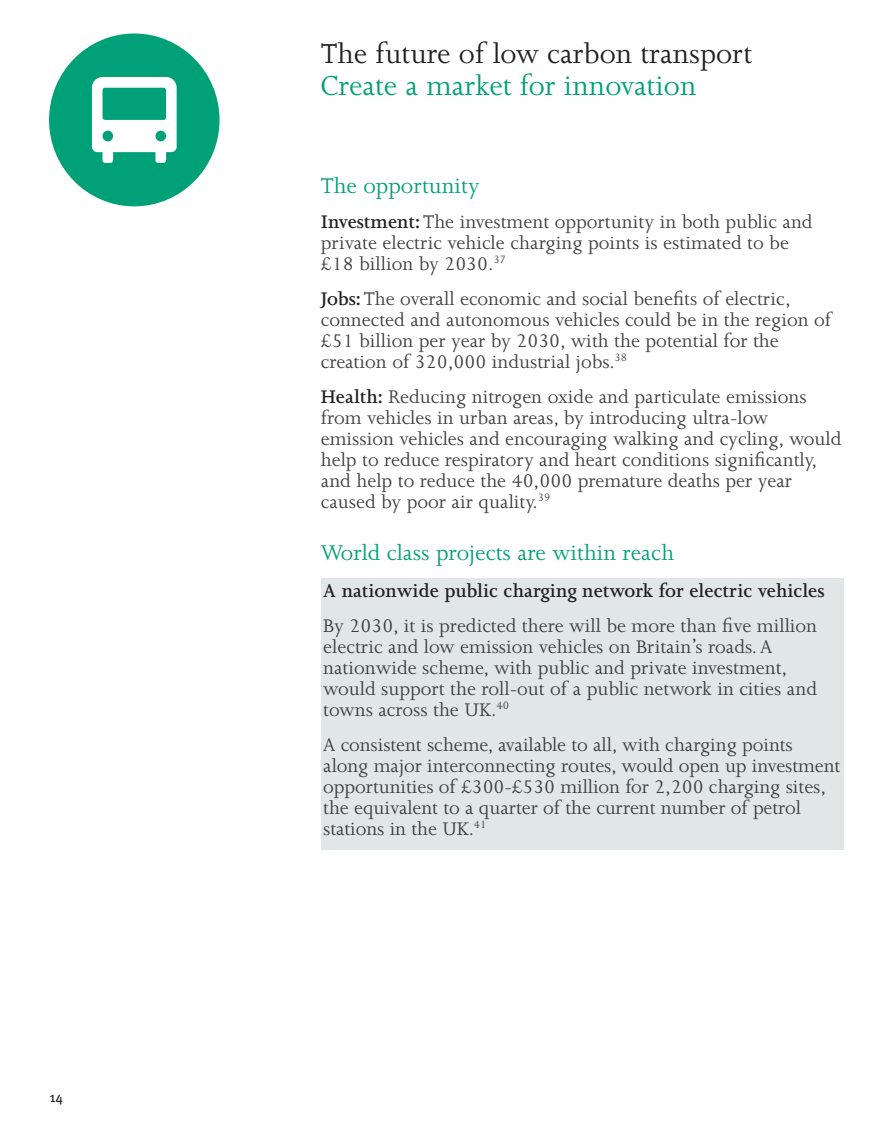
<style>
.page{position:relative;width:893px;height:1141px;background:#fff}
.page>*{position:absolute;margin:0;border:0;box-sizing:border-box;transform-origin:0 0}
.t1{font:31.5px "Joanna";color:#231f20}
.t2{font:31.5px "Joanna";color:#00a078}
.t3{font:24.5px "Joanna";color:#00a078}
.t4{font:21px/21px "Joanna";color:#3e3e3f}
.t5{font:600 21px "Joanna";color:#231f20}
.t6{font:14px "Meta OT";color:#231f20}
.s1{font-weight:600;color:#231f20}
</style>
<div class="page">
<div style="left:321px;top:579px;width:522px;height:271px;background:#e1e6e6"></div>
<svg style="left:49px;top:33px;width:171px;height:173px"></svg>
<div style="left:103px;top:88px;width:63px;height:32px;background:#00a078;border-radius:3px"></div>
<p class="t6" style="left:50px;top:1088px;width:15px">14</p>
<h1 class="t1" style="left:321px;top:37px;width:433px">The future of low carbon transport</h1>
<h1 class="t2" style="left:321px;top:68px;width:377px">Create a market for innovation</h1>
<p class="t3" style="left:321px;top:172px;width:160px">The opportunity</p>
<p class="t4" style="left:321px;top:211px;width:493px"><span class="s1">Investment:</span> The investment opportunity in both public and private electric vehicle charging points is estimated to be £18 billion by 2030.<sup>37</sup></p>
<p class="t4" style="left:321px;top:288px;width:512px"><span class="s1">Jobs:</span> The overall economic and social benefits of electric, connected and autonomous vehicles could be in the region of £51 billion per year by 2030, with the potential for the creation of 320,000 industrial jobs.<sup>38</sup></p>
<p class="t4" style="left:321px;top:386px;width:522px"><span class="s1">Health:</span> Reducing nitrogen oxide and particulate emissions from vehicles in urban areas, by introducing ultra-low emission vehicles and encouraging walking and cycling, would help to reduce respiratory and heart conditions significantly, and help to reduce the 40,000 premature deaths per year caused by poor air quality.<sup>39</sup></p>
<p class="t3" style="left:321px;top:540px;width:355px">World class projects are within reach</p>
<p class="t5" style="left:323px;top:579px;width:503px">A nationwide public charging network for electric vehicles</p>
<p class="t4" style="left:323px;top:615px;width:495px">By 2030, it is predicted there will be more than five million electric and low emission vehicles on Britain’s roads. A nationwide scheme, with public and private investment, would support the roll-out of a public network in cities and towns across the UK.<sup>40</sup></p>
<p class="t4" style="left:323px;top:734px;width:519px">A consistent scheme, available to all, with charging points along major interconnecting routes, would open up investment opportunities of £300-£530 million for 2,200 charging sites, the equivalent to a quarter of the current number of petrol stations in the UK.<sup>41</sup></p>
</div>
